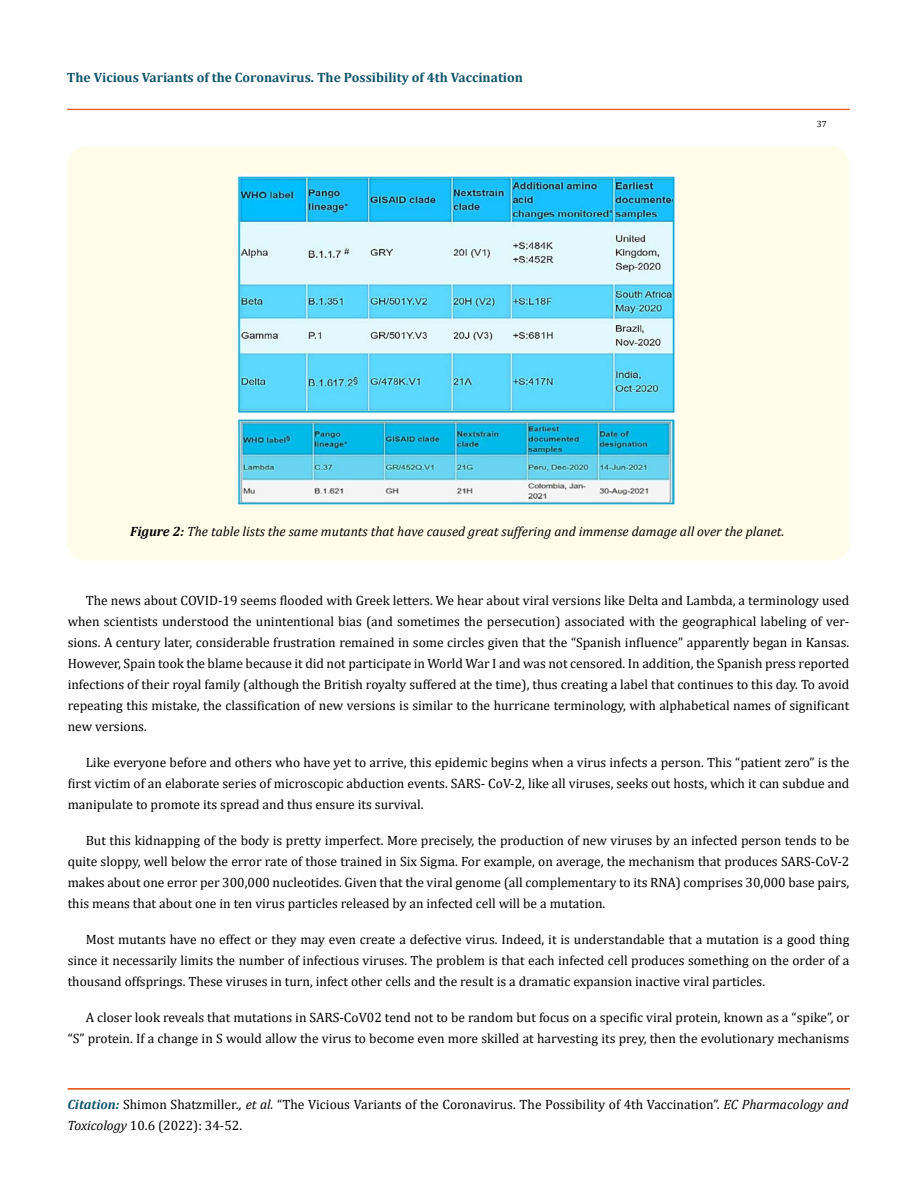
<style>
.page{position:relative;width:917px;height:1188px;background:#fff}
.page>*{position:absolute;margin:0;border:0;box-sizing:border-box;transform-origin:0 0}
.t1{font:13.5px/21px "Cambria";color:#000;text-align:justify}
.t2{font:italic 13.5px "Cambria";color:#000}
.t3{font:700 13.5px "Cambria";color:#0e546a}
.t4{font:9px "Cambria";color:#000}
.s1{font-weight:700}
.s2{font-weight:700;font-style:italic;color:#0e546a}
.s3{font-style:italic}
</style>
<div class="page">
<div style="left:67px;top:109px;width:782px;height:1px;border:1px solid #e05d1a"></div>
<div style="left:67px;top:147px;width:782px;height:414px;background:#fffde9;border-radius:18px"></div>
<img style="left:238px;top:175px;width:439px;height:329px">
<p class="t3" style="left:67px;top:68px;width:457px">The Vicious Variants of the Coronavirus. The Possibility of 4th Vaccination</p>
<p class="t4" style="left:816px;top:118px;width:11px">37</p>
<p class="t2" style="left:130px;top:522px;width:656px"><span class="s1">Figure 2:</span> The table lists the same mutants that have caused great suffering and immense damage all over the planet.</p>
<p class="t1" style="left:68px;top:589px;width:783px;text-indent:18px">The news about COVID-19 seems flooded with Greek letters. We hear about viral versions like Delta and Lambda, a terminology used when scientists understood the unintentional bias (and sometimes the persecution) associated with the geographical labeling of ver&shy;sions. A century later, considerable frustration remained in some circles given that the “Spanish influence” apparently began in Kansas.<br>However, Spain took the blame because it did not participate in World War I and was not censored. In addition, the Spanish press reported infections of their royal family (although the British royalty suffered at the time), thus creating a label that continues to this day. To avoid repeating this mistake, the classification of new versions is similar to the hurricane terminology, with alphabetical names of significant new versions.</p>
<p class="t1" style="left:68px;top:751px;width:783px;text-indent:18px">Like everyone before and others who have yet to arrive, this epidemic begins when a virus infects a person. This “patient zero” is the first victim of an elaborate series of microscopic abduction events. SARS- CoV-2, like all viruses, seeks out hosts, which it can subdue and manipulate to promote its spread and thus ensure its survival.</p>
<p class="t1" style="left:68px;top:829px;width:783px;text-indent:18px">But this kidnapping of the body is pretty imperfect. More precisely, the production of new viruses by an infected person tends to be quite sloppy, well below the error rate of those trained in Six Sigma. For example, on average, the mechanism that produces SARS-CoV-2 makes about one error per 300,000 nucleotides. Given that the viral genome (all complementary to its RNA) comprises 30,000 base pairs, this means that about one in ten virus particles released by an infected cell will be a mutation.</p>
<p class="t1" style="left:68px;top:928px;width:783px;text-indent:18px">Most mutants have no effect or they may even create a defective virus. Indeed, it is understandable that a mutation is a good thing since it necessarily limits the number of infectious viruses. The problem is that each infected cell produces something on the order of a thousand offsprings. These viruses in turn, infect other cells and the result is a dramatic expansion inactive viral particles.</p>
<p class="t1" style="left:68px;top:1006px;width:783px;text-align:right">A closer look reveals that mutations in SARS-CoV02 tend not to be random but focus on a specific viral protein, known as a “spike”, or “S” protein. If a change in S would allow the virus to become even more skilled at harvesting its prey, then the evolutionary mechanisms</p>
<p class="t1" style="left:68px;top:1094px;width:782px"><span class="s2">Citation:</span> Shimon Shatzmiller<span class="s3">., et al.</span> “The Vicious Variants of the Coronavirus. The Possibility of 4th Vaccination”. <span class="s3">EC Pharmacology and<br>Toxicology</span> 10.6 (2022): 34-52.</p>
</div>
